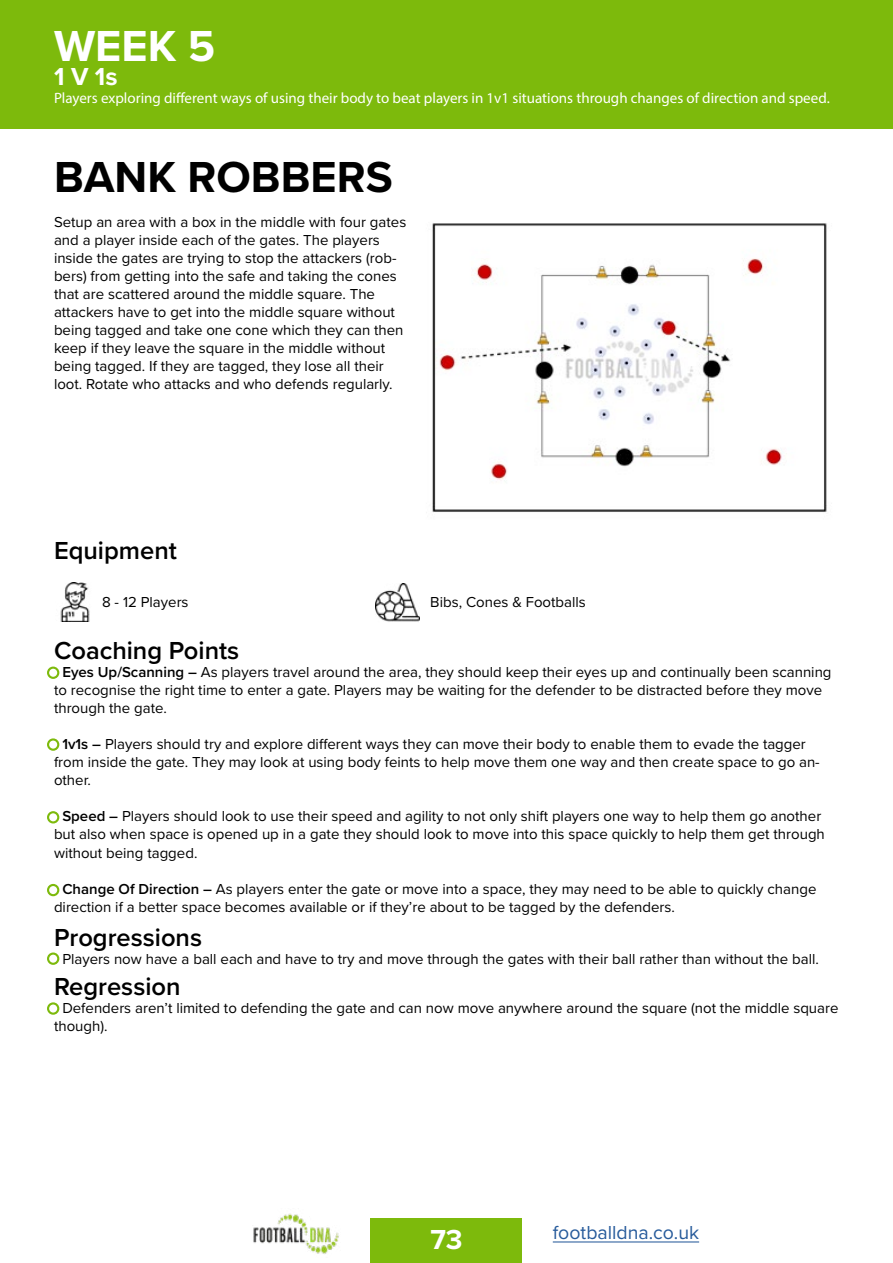
<style>
.page{position:relative;width:893px;height:1263px;background:#fff}
.page>*{position:absolute;margin:0;border:0;box-sizing:border-box;transform-origin:0 0}
.t1{font:700 45px "Proxima Nova";color:#000}
.t2{font:700 45px "Proxima Nova";color:#fff}
.t3{font:700 28.5px "Proxima Nova";color:#fff}
.t4{font:600 25.5px "Proxima Nova";color:#000}
.t5{font:700 25.5px "Proxima Nova";color:#fff}
.t6{font:19.5px "Proxima Nova";color:#275b9b}
.t7{font:15px/18px "Proxima Nova";color:#000}
.t8{font:15px "Myriad Pro";color:#fff}
.s1{font-weight:600}
</style>
<div class="page">
<div style="left:371px;top:1218px;width:151px;height:45px;background:#7dba0c"></div>
<hr style="left:553px;top:1241px;width:146px;height:1px;background:#275b9b">
<img style="left:253px;top:1213px;width:86px;height:41px">
<img style="left:432px;top:223px;width:395px;height:290px">
<div style="left:47px;top:666px;width:12px;height:13px;border:2px solid #7dba0c;border-radius:50%"></div>
<div style="left:47px;top:884px;width:12px;height:12px;border:2px solid #7dba0c;border-radius:50%"></div>
<div style="left:47px;top:811px;width:12px;height:12px;border:2px solid #7dba0c;border-radius:50%"></div>
<div style="left:47px;top:952px;width:12px;height:13px;border:2px solid #7dba0c;border-radius:50%"></div>
<div style="left:47px;top:1002px;width:12px;height:13px;border:2px solid #7dba0c;border-radius:50%"></div>
<div style="left:47px;top:738px;width:12px;height:13px;border:2px solid #7dba0c;border-radius:50%"></div>
<div style="left:0;top:0;width:893px;height:128px;background:#7dba0c"></div>
<img style="left:375px;top:583px;width:45px;height:39px">
<img style="left:60px;top:582px;width:30px;height:39px">
<h1 class="t2" style="left:54px;top:12px;width:163px">WEEK 5</h1>
<h3 class="t5" style="left:54px;top:57px;width:65px">1 V 1s</h3>
<p class="t8" style="left:54px;top:88px;width:777px">Players exploring different ways of using their body to beat players in 1v1 situations through changes of direction and speed.</p>
<h1 class="t1" style="left:54px;top:143px;width:340px">BANK ROBBERS</h1>
<p class="t7" style="left:54px;top:213px;width:354px">Setup an area with a box in the middle with four gates and a player inside each of the gates. The players inside the gates are trying to stop the attackers (rob&shy;bers) from getting into the safe and taking the cones that are scattered around the middle square. The attackers have to get into the middle square without being tagged and take one cone which they can then keep if they leave the square in the middle without being tagged. If they are tagged, they lose all their loot. Rotate who attacks and who defends regularly.</p>
<h3 class="t4" style="left:54px;top:531px;width:124px">Equipment</h3>
<p class="t7" style="left:102px;top:592px;width:88px">8 - 12 Players</p>
<p class="t7" style="left:430px;top:592px;width:157px">Bibs, Cones &amp; Footballs</p>
<h3 class="t4" style="left:54px;top:632px;width:187px">Coaching Points</h3>
<p class="t7" style="left:54px;top:663px;width:779px">- <span class="s1">Eyes Up/Scanning –</span> As players travel around the area, they should keep their eyes up and continually been scanning to recognise the right time to enter a gate. Players may be waiting for the defender to be distracted before they move through the gate.</p>
<p class="t7" style="left:54px;top:735px;width:767px">- <span class="s1">1v1s –</span> Players should try and explore different ways they can move their body to enable them to evade the tagger from inside the gate. They may look at using body feints to help move them one way and then create space to go an&shy;other.</p>
<p class="t7" style="left:54px;top:807px;width:772px">- <span class="s1">Speed –</span> Players should look to use their speed and agility to not only shift players one way to help them go another but also when space is opened up in a gate they should look to move into this space quickly to help them get through without being tagged.</p>
<p class="t7" style="left:54px;top:879px;width:764px">- <span class="s1">Change Of Direction –</span> As players enter the gate or move into a space, they may need to be able to quickly change direction if a better space becomes available or if they’re about to be tagged by the defenders.</p>
<h3 class="t4" style="left:54px;top:918px;width:150px">Progressions</h3>
<p class="t7" style="left:54px;top:949px;width:766px">- Players now have a ball each and have to try and move through the gates with their ball rather than without the ball.</p>
<h3 class="t4" style="left:54px;top:967px;width:128px">Regression</h3>
<p class="t7" style="left:54px;top:998px;width:786px">- Defenders aren’t limited to defending the gate and can now move anywhere around the square (not the middle square though).</p>
<h2 class="t3" style="left:430px;top:1218px;width:34px">73</h2>
<h3 class="t6" style="left:553px;top:1218px;width:148px">footballdna.co.uk</h3>
</div>
